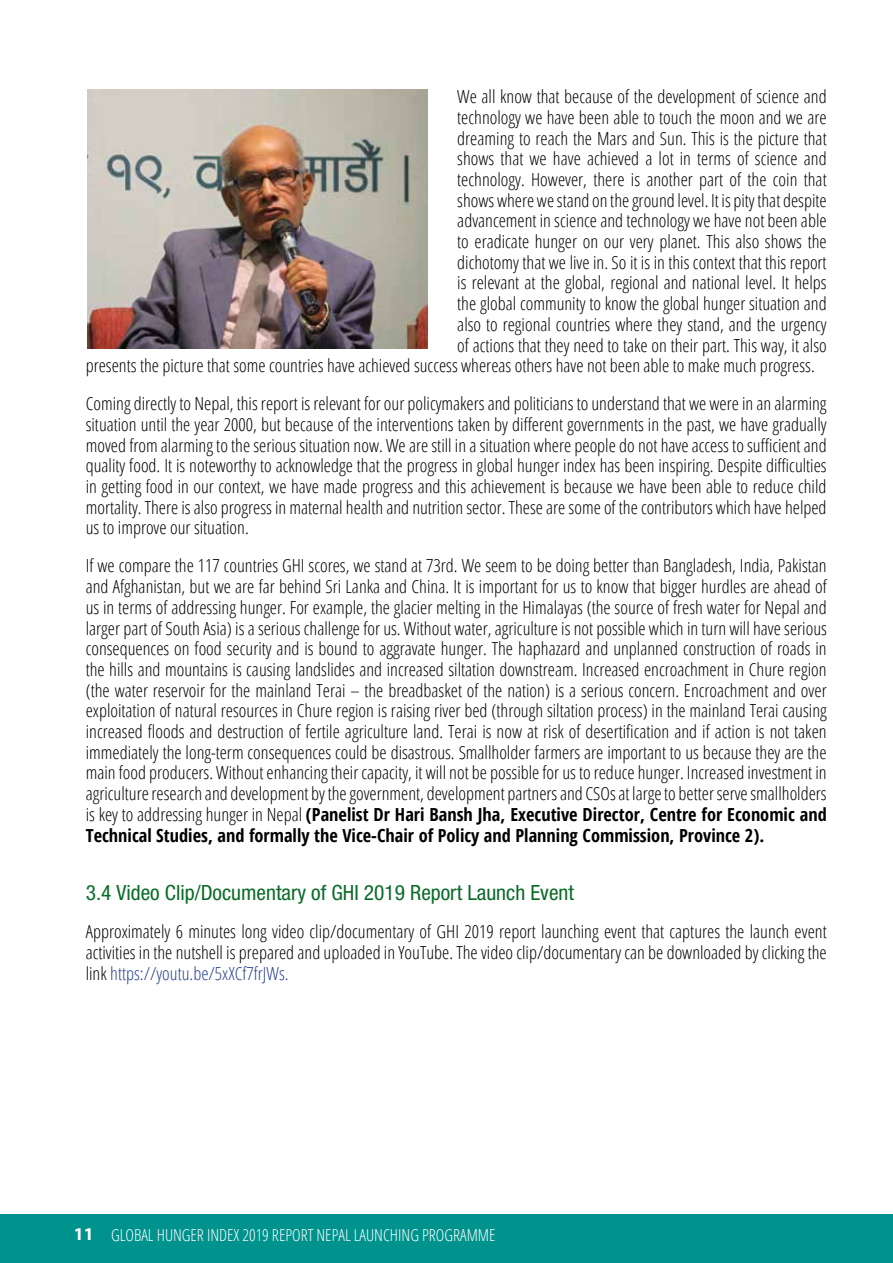
<style>
.page{position:relative;width:893px;height:1263px;background:#fff}
.page>*{position:absolute;margin:0;border:0;box-sizing:border-box;transform-origin:0 0}
.t1{font:condensed 21px "Helvetica Neue";color:#0a6b29}
.t2{font:300 condensed 18px/20.7px "Open Sans";color:#000;text-align:justify}
.t3{font:300 condensed 16.5px "Open Sans";color:#fff}
.s1{font-weight:700}
.s2{color:#25408f}
.s3{font-family:"Myriad Pro";font-weight:700;font-stretch:normal;font-size:18px}
</style>
<div class="page">
<div style="left:0;top:1214px;width:893px;height:49px;background:#00938d"></div>
<img style="left:87px;top:89px;width:341px;height:260px">
<p class="t2" style="left:457px;top:86px;width:371px">We all know that because of the development of science and</p>
<p class="t2" style="left:457px;top:106px;width:371px">technology we have been able to touch the moon and we are</p>
<p class="t2" style="left:457px;top:127px;width:371px">dreaming to reach the Mars and Sun. This is the picture that</p>
<p class="t2" style="left:457px;top:148px;width:371px">shows that we have achieved a lot in terms of science and</p>
<p class="t2" style="left:457px;top:168px;width:371px">technology. However, there is another part of the coin that</p>
<p class="t2" style="left:457px;top:189px;width:371px">shows where we stand on the ground level. It is pity that despite</p>
<p class="t2" style="left:457px;top:210px;width:371px">advancement in science and technology we have not been able</p>
<p class="t2" style="left:457px;top:231px;width:371px">to eradicate hunger on our very planet. This also shows the</p>
<p class="t2" style="left:457px;top:251px;width:371px">dichotomy that we live in. So it is in this context that this report</p>
<p class="t2" style="left:457px;top:272px;width:371px">is relevant at the global, regional and national level. It helps</p>
<p class="t2" style="left:457px;top:293px;width:371px">the global community to know the global hunger situation and</p>
<p class="t2" style="left:457px;top:313px;width:371px">also to regional countries where they stand, and the urgency</p>
<p class="t2" style="left:457px;top:334px;width:371px">of actions that they need to take on their part. This way, it also</p>
<p class="t2" style="left:86px;top:355px;width:731px">presents the picture that some countries have achieved success whereas others have not been able to make much progress.</p>
<p class="t2" style="left:86px;top:393px;width:742px">Coming directly to Nepal, this report is relevant for our policymakers and politicians to understand that we were in an alarming situation until the year 2000, but because of the interventions taken by different governments in the past, we have gradually moved from alarming to the serious situation now. We are still in a situation where people do not have access to sufficient and quality food. It is noteworthy to acknowledge that the progress in global hunger index has been inspiring. Despite difficulties in getting food in our context, we have made progress and this achievement is because we have been able to reduce child mortality. There is also progress in maternal health and nutrition sector. These are some of the contributors which have helped us to improve our situation.</p>
<p class="t2" style="left:86px;top:555px;width:743px">If we compare the 117 countries GHI scores, we stand at 73rd. We seem to be doing better than Bangladesh, India, Pakistan and Afghanistan, but we are far behind Sri Lanka and China. It is important for us to know that bigger hurdles are ahead of us in terms of addressing hunger. For example, the glacier melting in the Himalayas (the source of fresh water for Nepal and larger part of South Asia) is a serious challenge for us. Without water, agriculture is not possible which in turn will have serious consequences on food security and is bound to aggravate hunger. The haphazard and unplanned construction of roads in the hills and mountains is causing landslides and increased siltation downstream. Increased encroachment in Chure region (the water reservoir for the mainland Terai – the breadbasket of the nation) is a serious concern. Encroachment and over exploitation of natural resources in Chure region is raising river bed (through siltation process) in the mainland Terai causing increased floods and destruction of fertile agriculture land. Terai is now at risk of desertification and if action is not taken immediately the long-term consequences could be disastrous. Smallholder farmers are important to us because they are the main food producers. Without enhancing their capacity, it will not be possible for us to reduce hunger. Increased investment in agriculture research and development by the government, development partners and CSOs at large to better serve smallholders is key to addressing hunger in Nepal <span class="s1">(Panelist Dr Hari Bansh Jha, Executive Director, Centre for Economic and Technical Studies, and formally the Vice-Chair of Policy and Planning Commission, Province 2).</span></p>
<p class="t1" style="left:86px;top:880px;width:490px">3.4 Video Clip/Documentary of GHI 2019 Report Launch Event</p>
<p class="t2" style="left:86px;top:921px;width:742px">Approximately 6 minutes long video clip/documentary of GHI 2019 report launching event that captures the launch event activities in the nutshell is prepared and uploaded in YouTube. The video clip/documentary can be downloaded by clicking the link <span class="s2">https://youtu.be/5xXCf7frJWs.</span></p>
<p class="t3" style="left:74px;top:1223px;width:423px"><span class="s3">11</span> GLOBAL HUNGER INDEX 2019 REPORT NEPAL LAUNCHING PROGRAMME</p>
</div>
